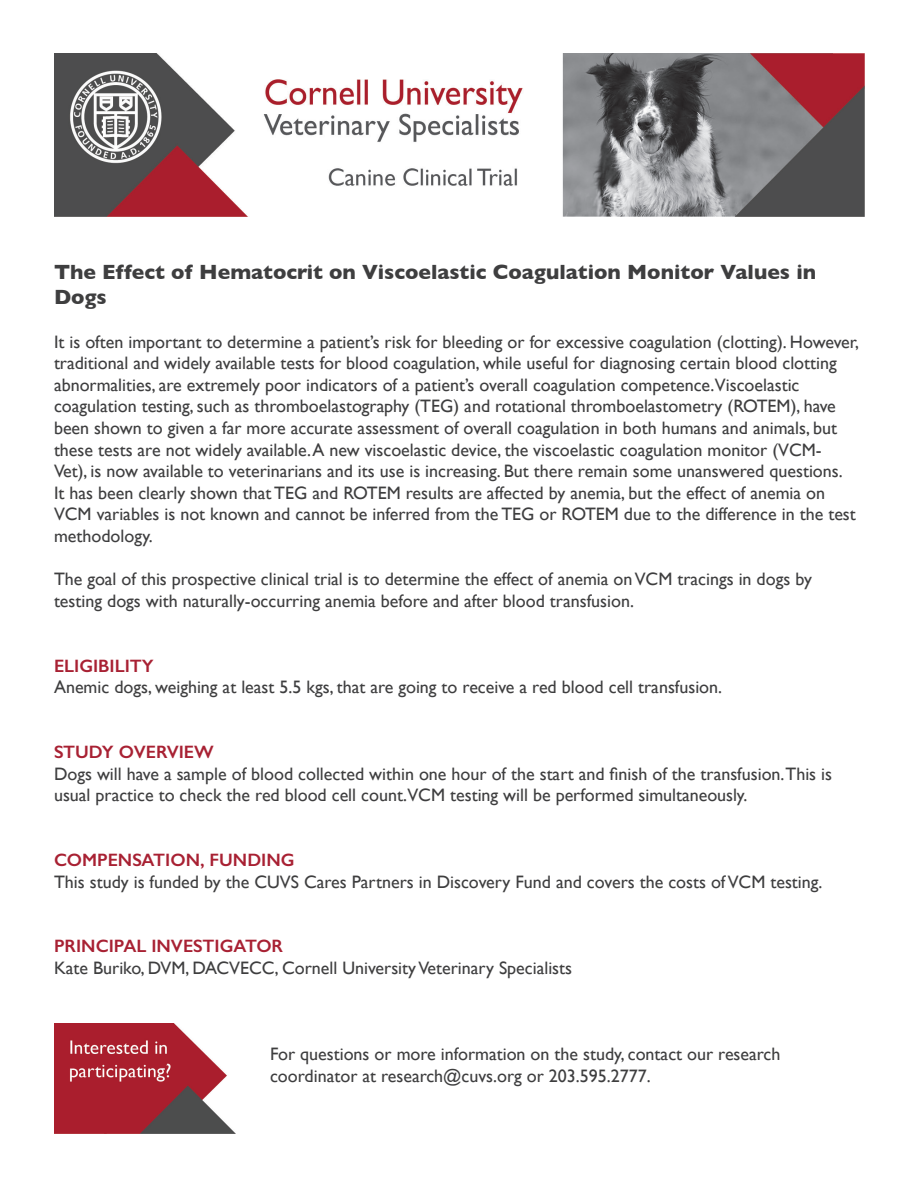
<style>
.page{position:relative;width:918px;height:1188px;background:#fff}
.page>*{position:absolute;margin:0;border:0;box-sizing:border-box;transform-origin:0 0}
.t1{font:700 21px/25.2px "Gill Sans";color:#3e3e3f}
.t2{font:18px/21.6px "Gill Sans";color:#3e3e3f}
.t3{font:600 18px "Gill Sans";color:#a82133}
</style>
<div class="page">
<img style="left:54px;top:1024px;width:182px;height:110px">
<img style="left:54px;top:54px;width:811px;height:162px">
<p class="t1" style="left:54px;top:259px;width:764px">The Effect of Hematocrit on Viscoelastic Coagulation Monitor Values in<br>Dogs</p>
<p class="t2" style="left:54px;top:330px;width:807px">It is often important to determine a patient’s risk for bleeding or for excessive coagulation (clotting). However, traditional and widely available tests for blood coagulation, while useful for diagnosing certain blood clotting abnormalities, are extremely poor indicators of a patient’s overall coagulation competence.Viscoelastic coagulation testing, such as thromboelastography (TEG) and rotational thromboelastometry (ROTEM), have been shown to given a far more accurate assessment of overall coagulation in both humans and animals, but these tests are not widely available. A new viscoelastic device, the viscoelastic coagulation monitor (VCM-Vet), is now available to veterinarians and its use is increasing. But there remain some unanswered questions.<br>It has been clearly shown that TEG and ROTEM results are affected by anemia, but the effect of anemia on VCM variables is not known and cannot be inferred from the TEG or ROTEM due to the difference in the test methodology.</p>
<p class="t2" style="left:54px;top:568px;width:760px">The goal of this prospective clinical trial is to determine the effect of anemia on VCM tracings in dogs by testing dogs with naturally-occurring anemia before and after blood transfusion.</p>
<p class="t3" style="left:54px;top:655px;width:101px">ELIGIBILITY</p>
<p class="t2" style="left:54px;top:676px;width:670px">Anemic dogs, weighing at least 5.5 kgs, that are going to receive a red blood cell transfusion.</p>
<p class="t3" style="left:54px;top:741px;width:161px">STUDY OVERVIEW</p>
<p class="t2" style="left:54px;top:762px;width:780px">Dogs will have a sample of blood collected within one hour of the start and finish of the transfusion.This is usual practice to check the red blood cell count.VCM testing will be performed simultaneously.</p>
<p class="t3" style="left:54px;top:849px;width:242px">COMPENSATION, FUNDING</p>
<p class="t2" style="left:54px;top:870px;width:770px">This study is funded by the CUVS Cares Partners in Discovery Fund and covers the costs of VCM testing.</p>
<p class="t3" style="left:54px;top:935px;width:231px">PRINCIPAL INVESTIGATOR</p>
<p class="t2" style="left:54px;top:957px;width:520px">Kate Buriko, DVM, DACVECC, Cornell University Veterinary Specialists</p>
<p class="t2" style="left:270px;top:1043px;width:512px">For questions or more information on the study, contact our research</p>
<p class="t2" style="left:270px;top:1065px;width:382px">coordinator at research@cuvs.org or 203.595.2777.</p>
</div>
